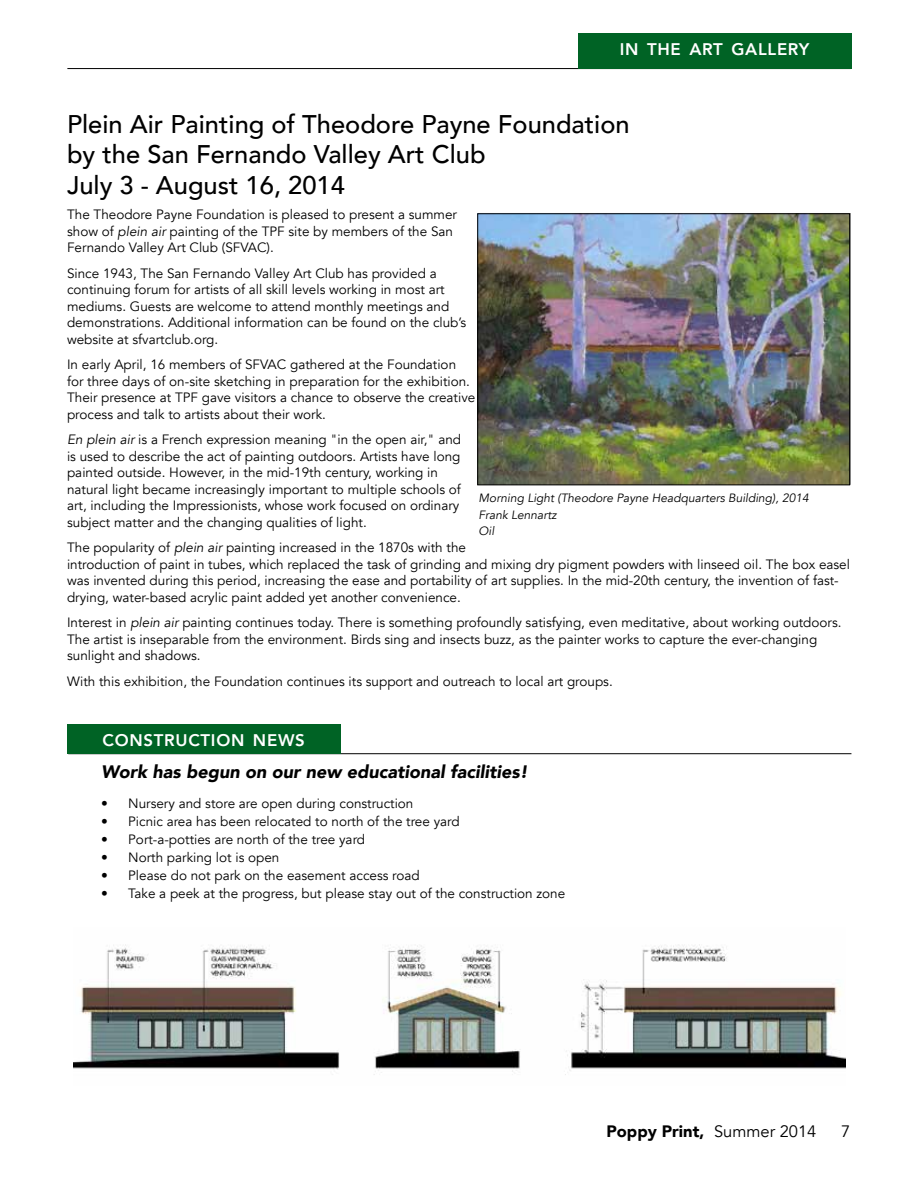
<style>
.page{position:relative;width:918px;height:1188px;background:#fff}
.page>*{position:absolute;margin:0;border:0;box-sizing:border-box;transform-origin:0 0}
.t1{font:500 25.5px/30.6px "Avenir";color:#000}
.t2{font:italic 900 18px "Avenir";color:#000}
.t3{font:800 16.8px "Avenir";letter-spacing:.045em;color:#fff}
.t4{font:900 16.5px "Avenir";color:#000}
.t5{font:16.5px "Avenir";color:#000}
.t6{font:13.5px/16.5px "Avenir";color:#000}
.t7{font:italic 12px/16.5px "Avenir";color:#000}
.s1{font-style:italic}
.s2{font-weight:400}
</style>
<div class="page">
<hr style="left:68px;top:68px;width:782px;height:1px;background:#000">
<div style="left:578px;top:34px;width:273px;height:35px;background:#006325"></div>
<img style="left:74px;top:944px;width:771px;height:131px">
<hr style="left:69px;top:753px;width:782px;height:1px;background:#000">
<div style="left:67px;top:725px;width:273px;height:29px;background:#006325"></div>
<img style="left:480px;top:216px;width:368px;height:267px">
<div style="left:478px;top:214px;width:372px;height:271px;border:1px solid #000"></div>
<p class="t3" style="left:620px;top:36px;width:191px">IN THE ART GALLERY</p>
<h1 class="t1" style="left:67px;top:107px;width:564px">Plein Air Painting of Theodore Payne Foundation by the San Fernando Valley Art Club<br>July 3 - August 16, 2014</h1>
<p class="t6" style="left:67px;top:207px;width:392px">The Theodore Payne Foundation is pleased to present a summer show of <span class="s1">plein air</span> painting of the TPF site by members of the San<br>Fernando Valley Art Club (SFVAC).</p>
<p class="t6" style="left:67px;top:265px;width:401px">Since 1943, The San Fernando Valley Art Club has provided a continuing forum for artists of all skill levels working in most art mediums. Guests are welcome to attend monthly meetings and demonstrations. Additional information can be found on the club’s website at sfvartclub.org.</p>
<p class="t6" style="left:67px;top:357px;width:410px">In early April, 16 members of SFVAC gathered at the Foundation for three days of on-site sketching in preparation for the exhibition.<br>Their presence at TPF gave visitors a chance to observe the creative process and talk to artists about their work.</p>
<p class="t6" style="left:67px;top:432px;width:396px"><span class="s1">En plein air</span> is a French expression meaning "in the open air," and is used to describe the act of painting outdoors. Artists have long painted outside. However, in the mid-19th century, working in natural light became increasingly important to multiple schools of art, including the Impressionists, whose work focused on ordinary subject matter and the changing qualities of light.</p>
<p class="t6" style="left:67px;top:540px;width:784px">The popularity of <span class="s1">plein air</span> painting increased in the 1870s with the<br>introduction of paint in tubes, which replaced the task of grinding and mixing dry pigment powders with linseed oil. The box easel was invented during this period, increasing the ease and portability of art supplies. In the mid-20th century, the invention of fast&shy;drying, water-based acrylic paint added yet another convenience.</p>
<p class="t6" style="left:67px;top:615px;width:776px">Interest in <span class="s1">plein air</span> painting continues today. There is something profoundly satisfying, even meditative, about working outdoors.<br>The artist is inseparable from the environment. Birds sing and insects buzz, as the painter works to capture the ever-changing sunlight and shadows.</p>
<p class="t6" style="left:67px;top:673px;width:547px">With this exhibition, the Foundation continues its support and outreach to local art groups.</p>
<p class="t7" style="left:479px;top:490px;width:332px">Morning Light (Theodore Payne Headquarters Building), 2014<br>Frank Lennartz<br>Oil</p>
<p class="t3" style="left:102px;top:727px;width:204px">CONSTRUCTION NEWS</p>
<h2 class="t2" style="left:101px;top:757px;width:428px">Work has begun on our new educational facilities!</h2>
<p class="t6" style="left:101px;top:795px;width:314px">• Nursery and store are open during construction</p>
<p class="t6" style="left:101px;top:813px;width:360px">• Picnic area has been relocated to north of the tree yard</p>
<p class="t6" style="left:101px;top:831px;width:265px">• Port-a-potties are north of the tree yard</p>
<p class="t6" style="left:101px;top:849px;width:180px">• North parking lot is open</p>
<p class="t6" style="left:101px;top:867px;width:320px">• Please do not park on the easement access road</p>
<p class="t6" style="left:101px;top:885px;width:466px">• Take a peek at the progress, but please stay out of the construction zone</p>
<p class="t4" style="left:607px;top:1117px;width:211px">Poppy Print, <span class="s2">Summer 2014</span></p>
<p class="t5" style="left:841px;top:1121px;width:11px">7</p>
</div>
